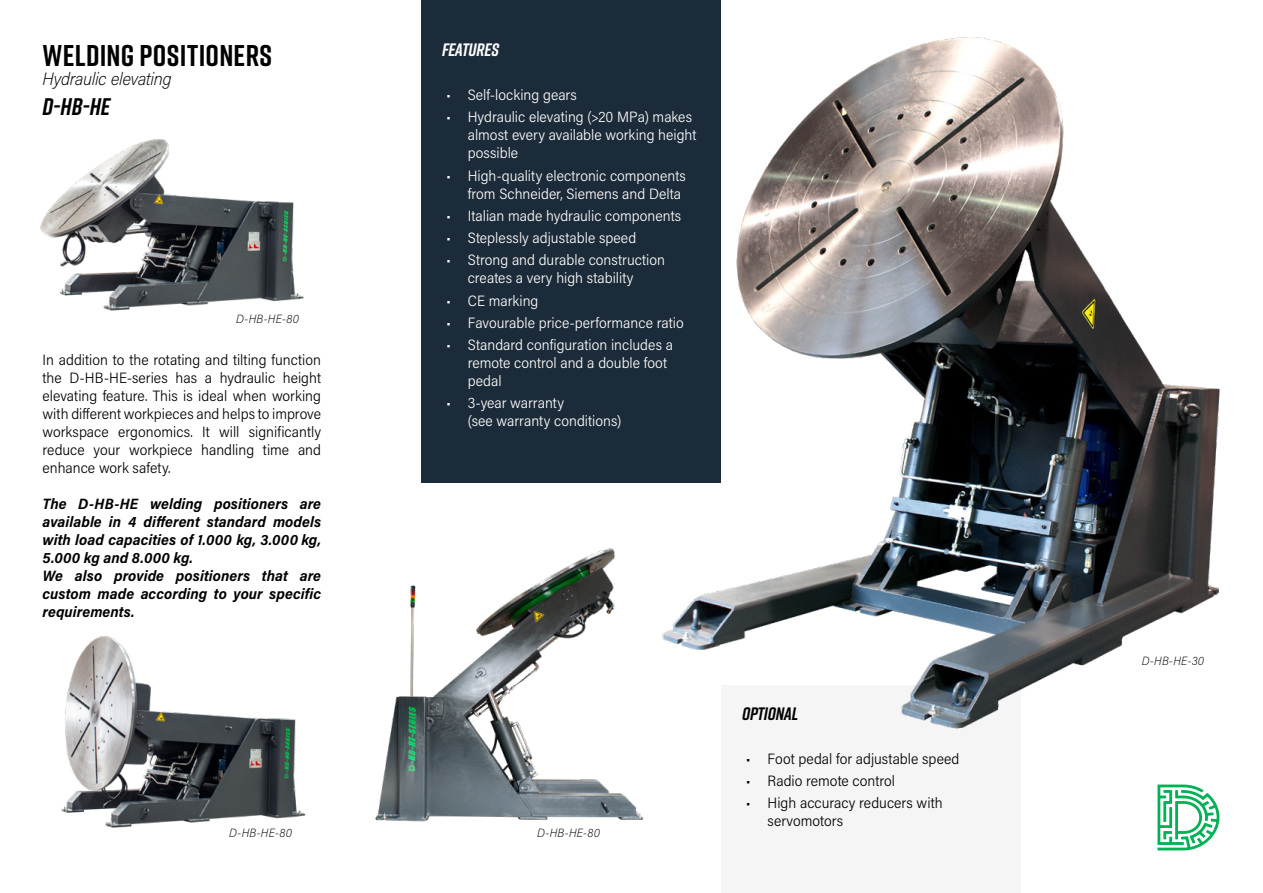
<style>
.page{position:relative;width:1263px;height:893px;background:#fff}
.page>*{position:absolute;margin:0;border:0;box-sizing:border-box;transform-origin:0 0}
.t1{font:700 30px "Rift";letter-spacing:.01em;color:#000}
.t2{font:italic 700 24px "Rift";color:#000}
.t3{font:italic 200 18px "Acumin Pro Semi Cond";letter-spacing:-.015em;color:#000}
.t4{font:italic 700 18px "Rift";letter-spacing:-.02em;color:#fff}
.t5{font:italic 700 18px "Rift";letter-spacing:-.005em;color:#000}
.t6{font:300 15px/18px "Acumin Pro Semi Cond";color:#fff}
.t7{font:300 15px/18px "Acumin Pro Semi Cond";color:#000;text-align:justify}
.t8{font:italic 700 15px/18px "Acumin Pro Semi Cond";letter-spacing:.005em;color:#000}
.t9{font:italic 200 12px "Acumin Pro Semi Cond";letter-spacing:.02em;color:#000}
</style>
<div class="page">
<svg style="left:1157px;top:784px;width:62px;height:66px"></svg>
<div style="left:421px;top:0;width:299px;height:483px;background:#1c2b39"></div>
<div style="left:721px;top:685px;width:299px;height:208px;background:#efefef"></div>
<img style="left:375px;top:548px;width:288px;height:274px">
<img style="left:40px;top:138px;width:264px;height:173px">
<img style="left:61px;top:636px;width:245px;height:192px">
<img style="left:663px;top:0;width:557px;height:729px">
<h1 class="t1" style="left:43px;top:34px;width:231px">WELDING POSITIONERS</h1>
<p class="t3" style="left:43px;top:67px;width:131px">Hydraulic elevating</p>
<h2 class="t2" style="left:43px;top:90px;width:69px">D-HB-HE</h2>
<p class="t9" style="left:236px;top:310px;width:64px">D-HB-HE-80</p>
<p class="t7" style="left:43px;top:350px;width:280px">In addition to the rotating and tilting function the D-HB-HE-series has a hydraulic height elevating feature. This is ideal when working with different workpieces and helps to improve workspace ergonomics. It will significantly reduce your workpiece handling time and enhance work safety.</p>
<p class="t8" style="left:43px;top:493px;width:280px">The D-HB-HE welding positioners are available in 4 different standard models with load capacities of 1.000 kg, 3.000 kg, 5.000 kg and 8.000 kg.<br>We also provide positioners that are custom made according to your specific requirements.</p>
<p class="t4" style="left:442px;top:37px;width:58px">FEATURES</p>
<p class="t6" style="left:446px;top:85px;width:132px">• Self-locking gears</p>
<p class="t6" style="left:468px;top:107px;width:230px;text-indent:-21px">• Hydraulic elevating (&gt;20 MPa) makes almost every available working height possible</p>
<p class="t6" style="left:468px;top:166px;width:220px;text-indent:-21px">• High-quality electronic components from Schneider, Siemens and Delta</p>
<p class="t6" style="left:446px;top:206px;width:236px">• Italian made hydraulic components</p>
<p class="t6" style="left:446px;top:228px;width:191px">• Steplessly adjustable speed</p>
<p class="t6" style="left:468px;top:250px;width:199px;text-indent:-21px">• Strong and durable construction creates a very high stability</p>
<p class="t6" style="left:446px;top:291px;width:93px">• CE marking</p>
<p class="t6" style="left:446px;top:313px;width:239px">• Favourable price-performance ratio</p>
<p class="t6" style="left:468px;top:335px;width:207px;text-indent:-21px">• Standard configuration includes a remote control and a double foot pedal</p>
<p class="t6" style="left:468px;top:393px;width:155px;text-indent:-21px">• 3-year warranty<br>(see warranty conditions)</p>
<p class="t9" style="left:229px;top:824px;width:64px">D-HB-HE-80</p>
<p class="t9" style="left:537px;top:824px;width:64px">D-HB-HE-80</p>
<p class="t5" style="left:742px;top:701px;width:58px">OPTIONAL</p>
<p class="t7" style="left:746px;top:749px;width:215px">• Foot pedal for adjustable speed</p>
<p class="t7" style="left:746px;top:771px;width:150px">• Radio remote control</p>
<p class="t7" style="left:767px;top:793px;width:177px;text-indent:-21px">• High accuracy reducers with servomotors</p>
<p class="t9" style="left:1142px;top:653px;width:64px">D-HB-HE-30</p>
</div>
